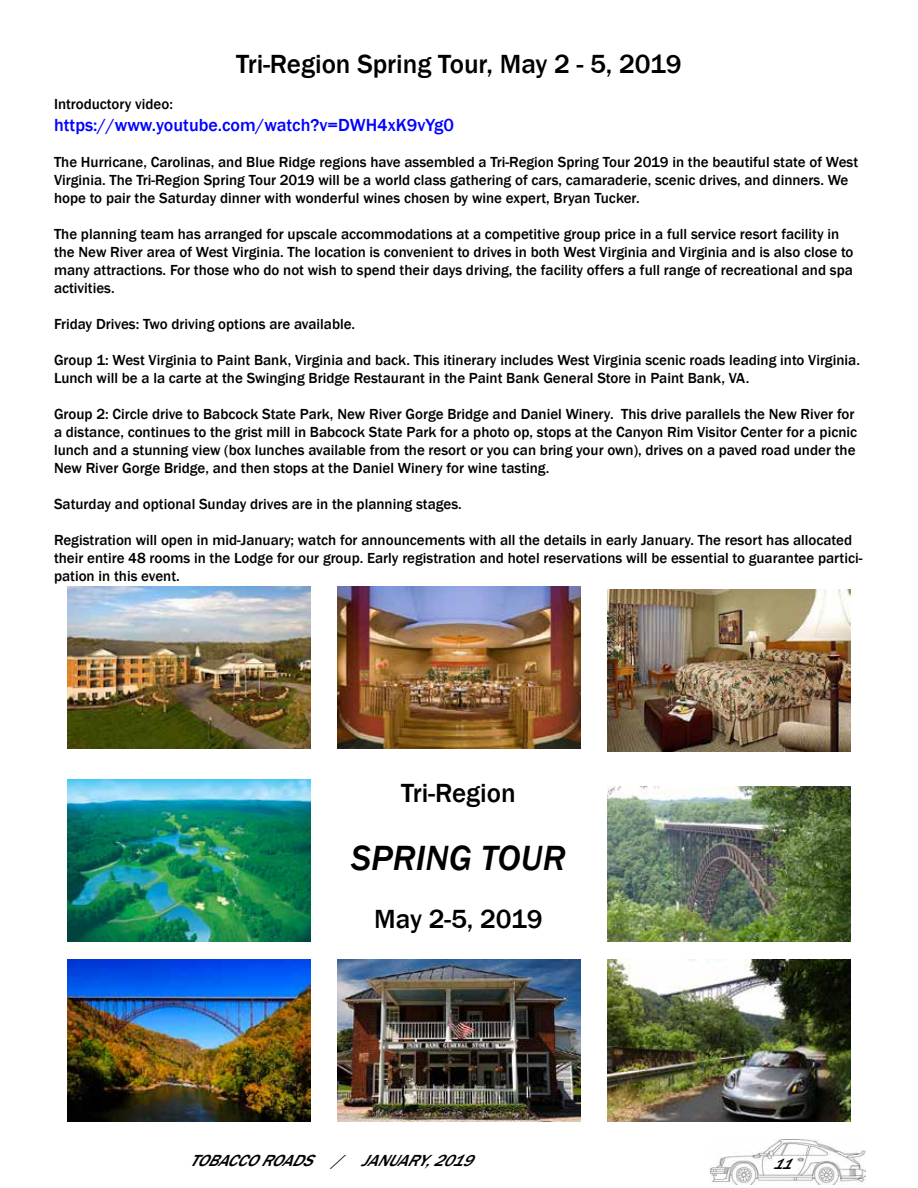
<style>
.page{position:relative;width:918px;height:1188px;background:#fff}
.page>*{position:absolute;margin:0;border:0;box-sizing:border-box;transform-origin:0 0}
.t1{font:italic 500 36px "Franklin Gothic";color:#000}
.t2{font:500 27px "Franklin Gothic";color:#000}
.t3{font:500 18px "Franklin Gothic";color:#00f}
.t4{font:italic 500 16.5px "Franklin Gothic";color:#000}
.t5{font:500 15px/18px "Franklin Gothic";color:#000}
.t6{font:italic 500 15px "Franklin Gothic";color:#000}
</style>
<div class="page">
<img style="left:710px;top:1139px;width:156px;height:46px">
<img style="left:67px;top:586px;width:243px;height:162px">
<img style="left:337px;top:586px;width:243px;height:162px">
<img style="left:607px;top:590px;width:243px;height:162px">
<img style="left:67px;top:780px;width:243px;height:162px">
<img style="left:607px;top:959px;width:243px;height:162px">
<img style="left:607px;top:786px;width:243px;height:156px">
<img style="left:67px;top:959px;width:243px;height:162px">
<img style="left:337px;top:959px;width:243px;height:162px">
<h2 class="t2" style="left:236px;top:47px;width:447px">Tri-Region Spring Tour, May 2 - 5, 2019</h2>
<p class="t5" style="left:54px;top:95px;width:120px">Introductory video:</p>
<p class="t3" style="left:54px;top:113px;width:402px">https://www.youtube.com/watch?v=DWH4xK9vYg0</p>
<p class="t5" style="left:54px;top:153px;width:806px">The Hurricane, Carolinas, and Blue Ridge regions have assembled a Tri-Region Spring Tour 2019 in the beautiful state of West<br>Virginia. The Tri-Region Spring Tour 2019 will be a world class gathering of cars, camaraderie, scenic drives, and dinners. We hope to pair the Saturday dinner with wonderful wines chosen by wine expert, Bryan Tucker.</p>
<p class="t5" style="left:54px;top:225px;width:801px">The planning team has arranged for upscale accommodations at a competitive group price in a full service resort facility in the New River area of West Virginia. The location is convenient to drives in both West Virginia and Virginia and is also close to many attractions. For those who do not wish to spend their days driving, the facility offers a full range of recreational and spa activities.</p>
<p class="t5" style="left:54px;top:315px;width:303px">Friday Drives: Two driving options are available.</p>
<p class="t5" style="left:54px;top:351px;width:807px">Group 1: West Virginia to Paint Bank, Virginia and back. This itinerary includes West Virginia scenic roads leading into Virginia.<br>Lunch will be a la carte at the Swinging Bridge Restaurant in the Paint Bank General Store in Paint Bank, VA.</p>
<p class="t5" style="left:54px;top:405px;width:805px">Group 2: Circle drive to Babcock State Park, New River Gorge Bridge and Daniel Winery. This drive parallels the New River for a distance, continues to the grist mill in Babcock State Park for a photo op, stops at the Canyon Rim Visitor Center for a picnic lunch and a stunning view (box lunches available from the resort or you can bring your own), drives on a paved road under the New River Gorge Bridge, and then stops at the Daniel Winery for wine tasting.</p>
<p class="t5" style="left:54px;top:495px;width:409px">Saturday and optional Sunday drives are in the planning stages.</p>
<p class="t5" style="left:54px;top:531px;width:810px">Registration will open in mid-January; watch for announcements with all the details in early January. The resort has allocated their entire 48 rooms in the Lodge for our group. Early registration and hotel reservations will be essential to guarantee partici&shy;pation in this event.</p>
<h2 class="t2" style="left:401px;top:776px;width:116px">Tri-Region</h2>
<h1 class="t1" style="left:351px;top:836px;width:216px">SPRING TOUR</h1>
<h2 class="t2" style="left:374px;top:902px;width:170px">May 2-5, 2019</h2>
<p class="t4" style="left:189px;top:1151px;width:296px">TOBACCOROADS / JANUARY,2019</p>
<p class="t6" style="left:773px;top:1155px;width:30px">11</p>
</div>
